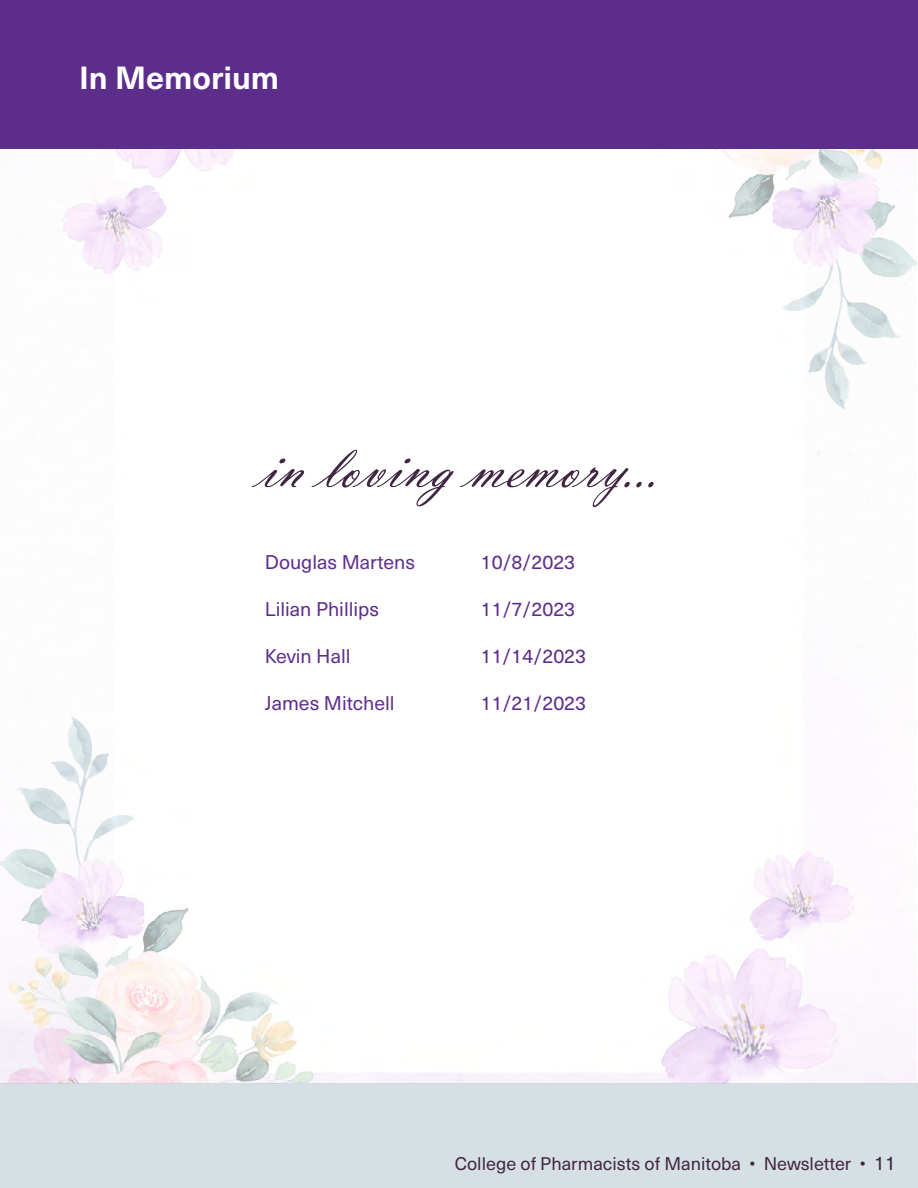
<style>
.page{position:relative;width:918px;height:1188px;background:#fff}
.page>*{position:absolute;margin:0;border:0;box-sizing:border-box;transform-origin:0 0}
.t1{font:64.5px "Vladimir Script";color:#402642}
.t2{font:700 31.5px "Neue Haas Unica W1 G";color:#fff}
.t3{font:19.5px "Neue Haas Unica W1 G";color:#5d2d8c}
.t4{font:18px "Neue Haas Unica W1 G";color:#402642}
.s1{font-size:19.5px}
</style>
<div class="page">
<img style="left:0;top:149px;width:917px;height:935px">
<div style="left:0;top:0;width:918px;height:149px;background:#5d2d8c"></div>
<div style="left:0;top:1084px;width:918px;height:104px;background:#d6e0e4"></div>
<h2 class="t2" style="left:79px;top:64px;width:202px">In Memorium</h2>
<h1 class="t1" style="left:260px;top:429px;width:402px">in loving memory...</h1>
<p class="t3" style="left:265px;top:554px;width:152px">Douglas Martens</p>
<p class="t3" style="left:481px;top:554px;width:96px">10/8/2023</p>
<p class="t3" style="left:265px;top:601px;width:116px">Lilian Phillips</p>
<p class="t3" style="left:481px;top:601px;width:96px">11/7/2023</p>
<p class="t3" style="left:265px;top:648px;width:87px">Kevin Hall</p>
<p class="t3" style="left:481px;top:648px;width:107px">11/14/2023</p>
<p class="t3" style="left:265px;top:695px;width:131px">James Mitchell</p>
<p class="t3" style="left:481px;top:695px;width:107px">11/21/2023</p>
<p class="t4" style="left:455px;top:1156px;width:443px">College of Pharmacists of Manitoba • Newsletter • <span class="s1">11</span></p>
</div>
